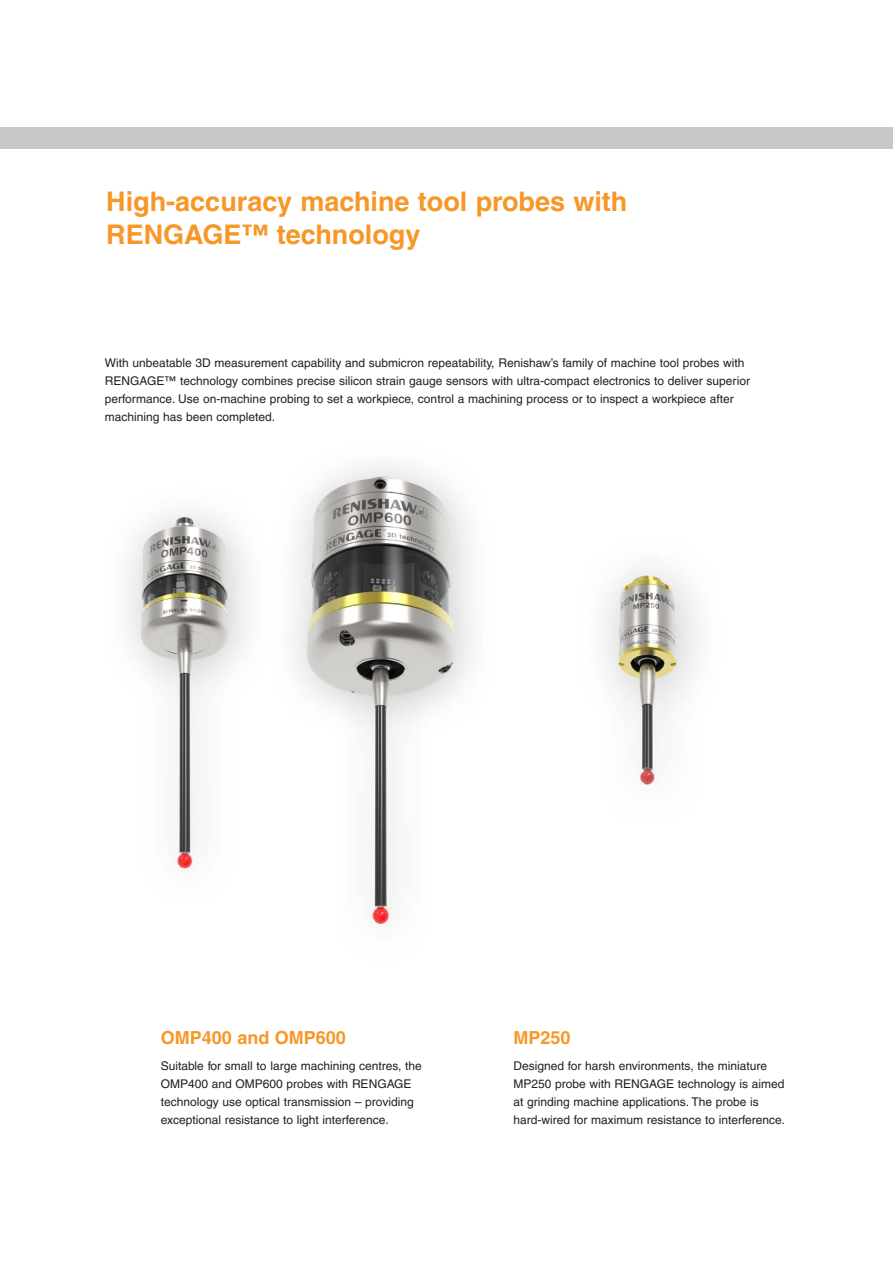
<style>
.page{position:relative;width:893px;height:1263px;background:#fff}
.page>*{position:absolute;margin:0;border:0;box-sizing:border-box;transform-origin:0 0}
.Heading_Orange{font:700 27px/33px "Helvetica LT Pro";color:#f79727}
.Sub_heading_Orange{font:700 18px "Helvetica LT Pro";color:#f79727}
.Body_text{font:12px/18px "Helvetica LT Pro";color:#231f20}
</style>
<div class="page">
<img style="left:127px;top:511px;width:122px;height:362px">
<img style="left:295px;top:466px;width:177px;height:461px">
<img style="left:604px;top:568px;width:94px;height:218px">
<div style="left:0;top:128px;width:893px;height:21px;background:#c7c8ca"></div>
<p class="Heading_Orange" style="left:106px;top:185px;width:523px">High-accuracy machine tool probes with<br>RENGAGE™ technology</p>
<p class="Body_text" style="left:105px;top:354px;width:647px">With unbeatable 3D measurement capability and submicron repeatability, Renishaw’s family of machine tool probes with RENGAGE™ technology combines precise silicon strain gauge sensors with ultra-compact electronics to deliver superior performance. Use on-machine probing to set a workpiece, control a machining process or to inspect a workpiece after machining has been completed.</p>
<p class="Sub_heading_Orange" style="left:161px;top:1026px;width:187px">OMP400 and OMP600</p>
<p class="Body_text" style="left:161px;top:1057px;width:263px">Suitable for small to large machining centres, the OMP400 and OMP600 probes with RENGAGE technology use optical transmission – providing exceptional resistance to light interference.</p>
<p class="Sub_heading_Orange" style="left:513px;top:1026px;width:59px">MP250</p>
<p class="Body_text" style="left:513px;top:1057px;width:273px">Designed for harsh environments, the miniature MP250 probe with RENGAGE technology is aimed at grinding machine applications. The probe is hard-wired for maximum resistance to interference.</p>
</div>
